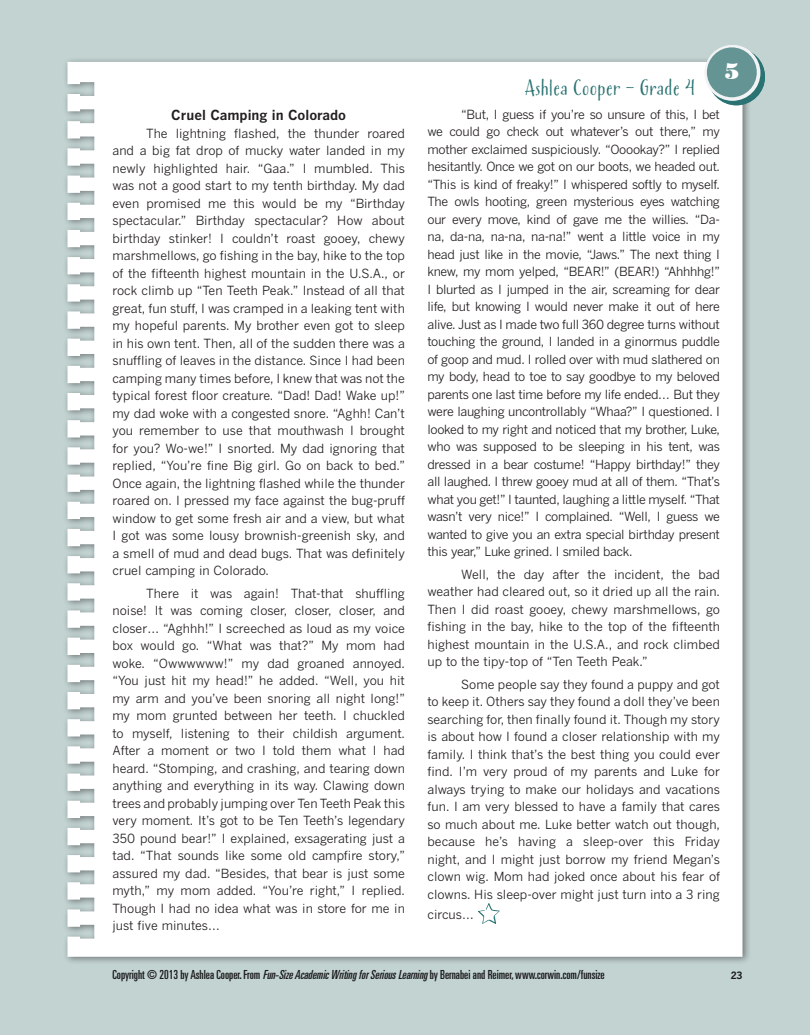
<style>
.page{position:relative;width:810px;height:1035px;background:#c2d3d2}
.page>*{position:absolute;margin:0;border:0;box-sizing:border-box;transform-origin:0 0}
.t1{font:22.5px "Buckley";letter-spacing:.025em;color:#2a7372}
.t2{font:22.5px "Poster Bodoni BT";color:#fff}
.t3{font:700 13.75px "Benton Gothic";color:#231f20}
.t4{font:12.5px/17.5px "Benton Gothic";color:#231f20;text-align:justify}
.t5{font:ultra-condensed 12.5px "Univers LT Std";color:#231f20}
.t6{font:700 10px "Benton Gothic";color:#231f20}
.s1{font-style:italic}
</style>
<div class="page">
<div style="left:62px;top:57px;width:689px;height:908px;background:#231f20;opacity:.5"></div>
<div style="left:68px;top:62px;width:674px;height:895px;background:#fff"></div>
<svg style="left:478px;top:903px;width:22px;height:21px"></svg>
<svg style="left:708px;top:48px;width:57px;height:57px"></svg>
<div style="left:705px;top:45px;width:55px;height:56px;background:#f2f3f4;border-radius:50%"></div>
<div style="left:707px;top:47px;width:50px;height:50px;background:#649493;border-radius:50%"></div>
<p class="t3" style="left:171px;top:106px;width:176px">Cruel Camping in Colorado</p>
<p class="t4" style="left:112px;top:124px;width:294px;text-indent:34px">The lightning flashed, the thunder roared and a big fat drop of mucky water landed in my newly highlighted hair. “Gaa.” I mumbled. This was not a good start to my tenth birthday. My dad even promised me this would be my “Birthday spectacular.” Birthday spectacular? How about birthday stinker! I couldn’t roast gooey, chewy marshmellows, go fishing in the bay, hike to the top of the fifteenth highest mountain in the U.S.A., or rock climb up “Ten Teeth Peak.” Instead of all that great, fun stuff, I was cramped in a leaking tent with my hopeful parents. My brother even got to sleep in his own tent. Then, all of the sudden there was a snuffling of leaves in the distance. Since I had been camping many times before, I knew that was not the typical forest floor creature. “Dad! Dad! Wake up!” my dad woke with a congested snore. “Aghh! Can’t you remember to use that mouthwash I brought for you? Wo-we!” I snorted. My dad ignoring that replied, “You’re fine Big girl. Go on back to bed.” Once again, the lightning flashed while the thunder roared on. I pressed my face against the bug-pruff window to get some fresh air and a view, but what I got was some lousy brownish-greenish sky, and a smell of mud and dead bugs. That was definitely cruel camping in Colorado.</p>
<p class="t4" style="left:112px;top:584px;width:294px;text-indent:34px">There it was again! That-that shuffling noise! It was coming closer, closer, closer, and closer… “Aghhh!” I screeched as loud as my voice box would go. “What was that?” My mom had woke. “Owwwwww!” my dad groaned annoyed. “You just hit my head!” he added. “Well, you hit my arm and you’ve been snoring all night long!” my mom grunted between her teeth. I chuckled to myself, listening to their childish argument.<br>After a moment or two I told them what I had heard. “Stomping, and crashing, and tearing down anything and everything in its way. Clawing down trees and probably jumping over Ten Teeth Peak this very moment. It’s got to be Ten Teeth’s legendary 350 pound bear!” I explained, exsagerating just a tad. “That sounds like some old campfire story,” assured my dad. “Besides, that bear is just some myth,” my mom added. “You’re right,” I replied.<br>Though I had no idea what was in store for me in just five minutes…</p>
<p class="t1" style="left:525px;top:75px;width:171px">Ashlea Cooper - Grade 4</p>
<p class="t2" style="left:725px;top:57px;width:16px">15</p>
<p class="t4" style="left:428px;top:105px;width:294px;text-indent:34px">“But, I guess if you’re so unsure of this, I bet we could go check out whatever’s out there,” my mother exclaimed suspiciously. “Ooookay?” I replied hesitantly. Once we got on our boots, we headed out. “This is kind of freaky!” I whispered softly to myself.<br>The owls hooting, green mysterious eyes watching our every move, kind of gave me the willies. “Da&shy;na, da-na, na-na, na-na!” went a little voice in my head just like in the movie, “Jaws.” The next thing I knew, my mom yelped, “BEAR!” (BEAR!) “Ahhhhg!” I blurted as I jumped in the air, screaming for dear life, but knowing I would never make it out of here alive. Just as I made two full 360 degree turns without touching the ground, I landed in a ginormus puddle of goop and mud. I rolled over with mud slathered on my body, head to toe to say goodbye to my beloved parents one last time before my life ended… But they were laughing uncontrollably “Whaa?” I questioned. I looked to my right and noticed that my brother, Luke, who was supposed to be sleeping in his tent, was dressed in a bear costume! “Happy birthday!” they all laughed. I threw gooey mud at all of them. “That’s what you get!” I taunted, laughing a little myself. “That wasn’t very nice!” I complained. “Well, I guess we wanted to give you an extra special birthday present this year,” Luke grined. I smiled back.</p>
<p class="t4" style="left:428px;top:565px;width:294px;text-indent:34px">Well, the day after the incident, the bad weather had cleared out, so it dried up all the rain.<br>Then I did roast gooey, chewy marshmellows, go fishing in the bay, hike to the top of the fifteenth highest mountain in the U.S.A., and rock climbed up to the tipy-top of “Ten Teeth Peak.”</p>
<p class="t4" style="left:428px;top:675px;width:294px;text-indent:34px">Some people say they found a puppy and got to keep it. Others say they found a doll they’ve been searching for, then finally found it. Though my story is about how I found a closer relationship with my family. I think that’s the best thing you could ever find. I’m very proud of my parents and Luke for always trying to make our holidays and vacations fun. I am very blessed to have a family that cares so much about me. Luke better watch out though, because he’s having a sleep-over this Friday night, and I might just borrow my friend Megan’s clown wig. Mom had joked once about his fear of clowns. His sleep-over might just turn into a 3 ring</p>
<p class="t4" style="left:428px;top:905px;width:48px">circus…</p>
<p class="t5" style="left:112px;top:967px;width:494px">Copyright © 2013 by Ashlea Cooper. From <span class="s1">Fun-SizeAcademicWritingforSeriousLearning</span>by Bernabei and Reimer, www.corwin.com/funsize</p>
<p class="t6" style="left:731px;top:969px;width:13px">23</p>
</div>
